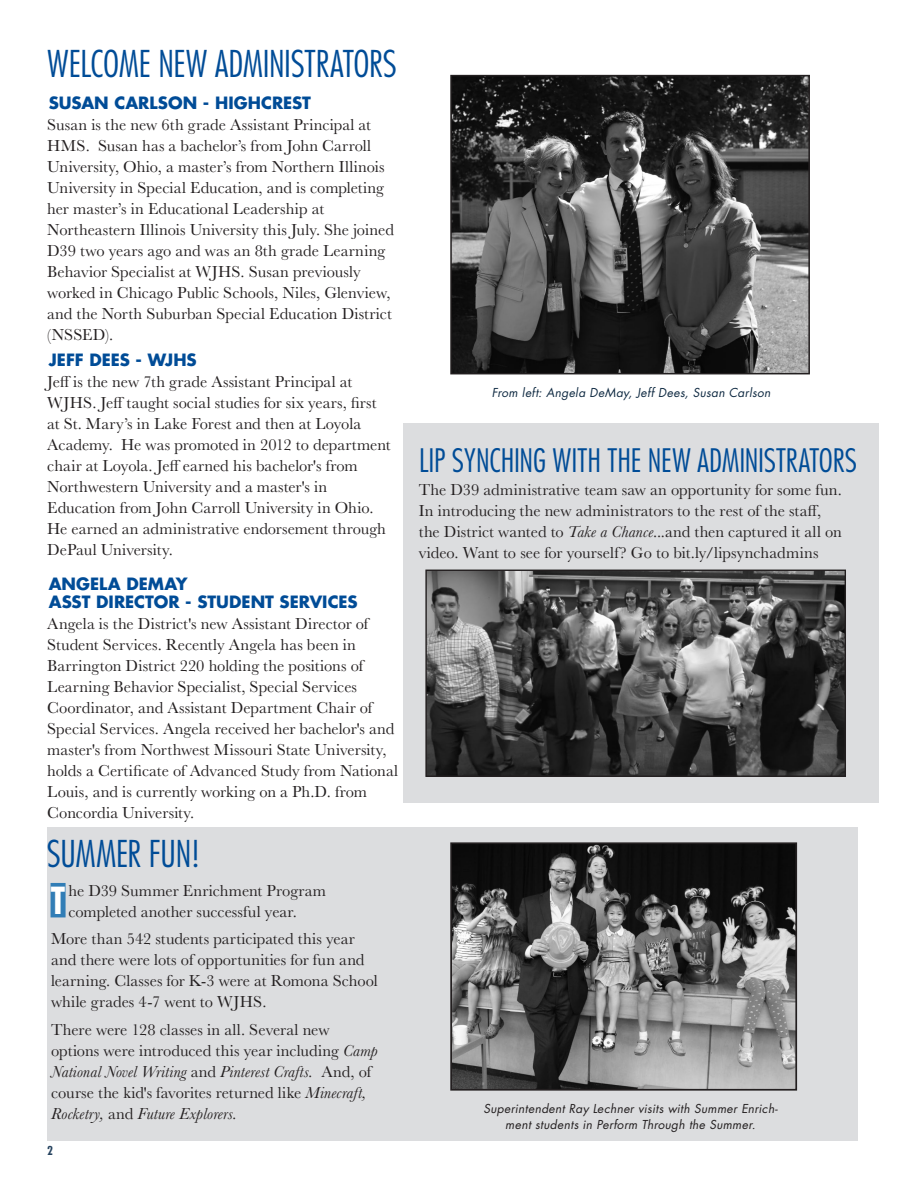
<style>
.page{position:relative;width:918px;height:1188px;background:#fff}
.page>*{position:absolute;margin:0;border:0;box-sizing:border-box;transform-origin:0 0}
.t1{font:700 condensed 36.3px "Futura Std";color:#fff}
.t2{font:300 condensed 36px "Futura Std";letter-spacing:-.01em;color:#004c97}
.t3{font:300 condensed 31.5px "Futura Std";letter-spacing:-.005em;color:#004c97}
.t4{font:16.5px/21px "Baskerville";letter-spacing:.005em;color:#231f20}
.t5{font:700 16.5px/18px "Futura Std";color:#004c97}
.t6{font:italic 12px/16.5px "Futura Std";letter-spacing:.025em;color:#231f20;text-align:center}
.t7{font:italic 12px "Futura Std";letter-spacing:.03em;color:#0f2a42}
.t8{font:700 condensed 12px "Futura Std";color:#26435f}
.s1{font-style:italic}
</style>
<div class="page">
<div style="left:47px;top:827px;width:811px;height:314px;background:#dcdddf"></div>
<div style="left:51px;top:883px;width:15px;height:34px;background:#317db6"></div>
<img style="left:453px;top:845px;width:341px;height:243px">
<div style="left:450px;top:842px;width:347px;height:249px;border:2px solid #231f20"></div>
<div style="left:403px;top:424px;width:476px;height:379px;background:#dcdddf"></div>
<img style="left:427px;top:572px;width:417px;height:203px">
<div style="left:425px;top:570px;width:421px;height:207px;border:1px solid #231f20"></div>
<img style="left:453px;top:78px;width:354px;height:293px">
<div style="left:450px;top:75px;width:360px;height:299px;border:2px solid #231f20"></div>
<h2 class="t2" style="left:47px;top:42px;width:351px">WELCOME NEW ADMINISTRATORS</h2>
<p class="t5" style="left:49px;top:93px;width:264px">SUSAN CARLSON - HIGHCREST</p>
<p class="t4" style="left:47px;top:114px;width:348px">Susan is the new 6th grade Assistant Principal at HMS. Susan has a bachelor’s from John Carroll University, Ohio, a master’s from Northern Illinois University in Special Education, and is completing her master’s in Educational Leadership at Northeastern Illinois University this July. She joined D39 two years ago and was an 8th grade Learning Behavior Specialist at WJHS. Susan previously worked in Chicago Public Schools, Niles, Glenview, and the North Suburban Special Education District (NSSED).</p>
<p class="t5" style="left:49px;top:351px;width:150px">JEFF DEES - WJHS</p>
<p class="t4" style="left:47px;top:372px;width:345px">Jeff is the new 7th grade Assistant Principal at WJHS. Jeff taught social studies for six years, first at St. Mary’s in Lake Forest and then at Loyola Academy. He was promoted in 2012 to department chair at Loyola. Jeff earned his bachelor's from Northwestern University and a master's in Education from John Carroll University in Ohio.<br>He earned an administrative endorsement through DePaul University.</p>
<p class="t7" style="left:492px;top:385px;width:280px">From left: Angela DeMay, Jeff Dees, Susan Carlson</p>
<h3 class="t3" style="left:419px;top:442px;width:439px">LIP SYNCHING WITH THE NEW ADMINISTRATORS</h3>
<p class="t4" style="left:419px;top:479px;width:425px">The D39 administrative team saw an opportunity for some fun.<br>In introducing the new administrators to the rest of the staff, the District wanted to <span class="s1">Take a Chance</span>...and then captured it all on video. Want to see for yourself? Go to bit.ly/lipsynchadmins</p>
<p class="t5" style="left:49px;top:575px;width:310px">ANGELA DEMAY<br>ASST DIRECTOR - STUDENT SERVICES</p>
<p class="t4" style="left:47px;top:614px;width:352px">Angela is the District's new Assistant Director of Student Services. Recently Angela has been in Barrington District 220 holding the positions of Learning Behavior Specialist, Special Services Coordinator, and Assistant Department Chair of Special Services. Angela received her bachelor's and master's from Northwest Missouri State University, holds a Certificate of Advanced Study from National Louis, and is currently working on a Ph.D. from Concordia University.</p>
<h2 class="t2" style="left:47px;top:832px;width:156px">SUMMER FUN!</h2>
<h1 class="t1" style="left:51px;top:878px;width:17px">T</h1>
<p class="t4" style="left:68px;top:880px;width:259px">he D39 Summer Enrichment Program completed another successful year.</p>
<p class="t4" style="left:51px;top:929px;width:328px">More than 542 students participated this year and there were lots of opportunities for fun and learning. Classes for K-3 were at Romona School while grades 4-7 went to WJHS.</p>
<p class="t4" style="left:51px;top:1020px;width:328px">There were 128 classes in all. Several new options were introduced this year including <span class="s1">Camp National Novel Writing</span> and <span class="s1">Pinterest Crafts.</span> And, of course the kid's favorites returned like <span class="s1">Minecraft, Rocketry,</span> and <span class="s1">Future Explorers.</span></p>
<p class="t8" style="left:47px;top:1143px;width:7px">2</p>
<p class="t6" style="left:483px;top:1100px;width:296px">Superintendent Ray Lechner visits with Summer Enrich&shy;ment students in Perform Through the Summer.</p>
</div>
